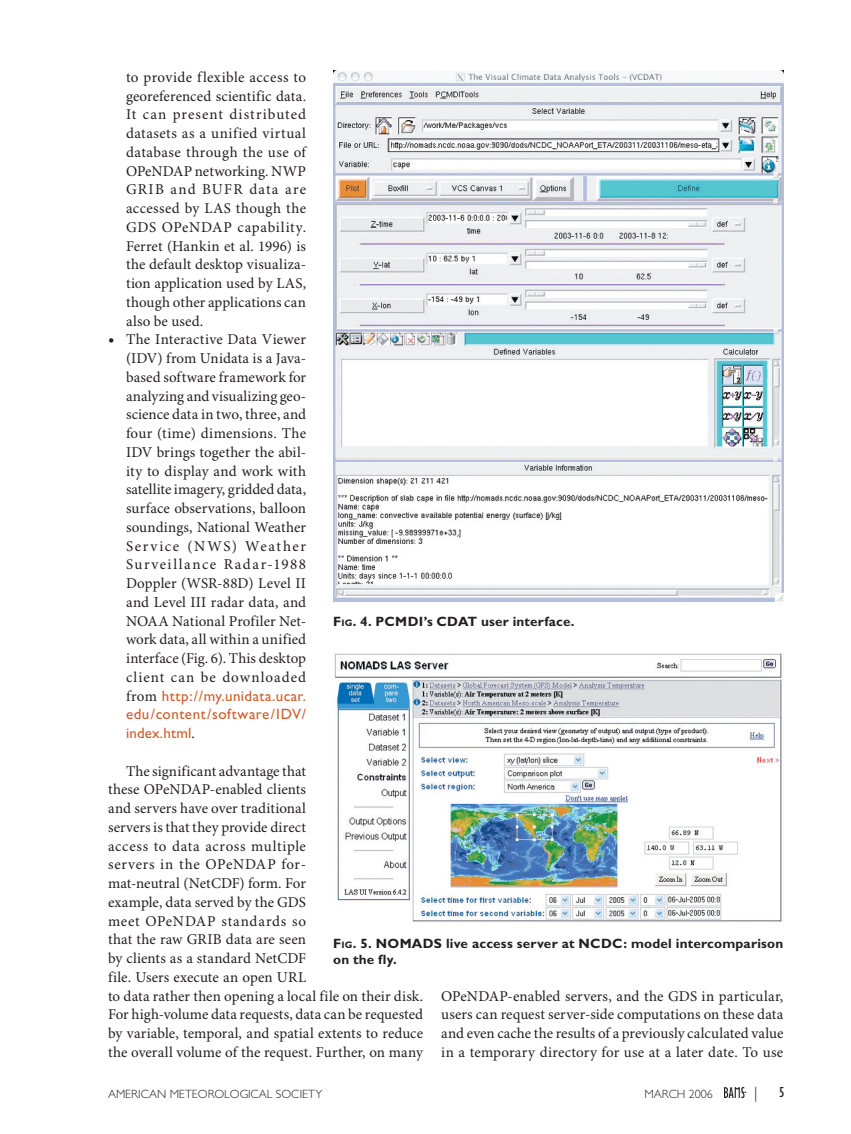
<style>
.page{position:relative;width:851px;height:1134px;background:#fff}
.page>*{position:absolute;margin:0;border:0;box-sizing:border-box;transform-origin:0 0}
.t1{font:15px/18.8px "Minion Pro";letter-spacing:.01em;color:#231f20;text-align:justify}
.t2{font:15px/18.8px "Gill Sans";letter-spacing:.025em;color:#cd5d2b;text-align:justify}
.t3{font:300 15px "Gill Sans";color:#231f20}
.t4{font:condensed 15px "Gill Sans";color:#231f20}
.t5{font:700 13.5px/16.5px "Gill Sans";letter-spacing:.015em;color:#231f20}
.t6{font:300 12px "Gill Sans";color:#231f20}
.s1{font-size:16.5px}
.s2{font-family:"Minion Pro";color:#231f20}
.s3{font-size:9.45px}
</style>
<div class="page">
<img style="left:333px;top:70px;width:450px;height:532px">
<img style="left:334px;top:653px;width:448px;height:269px">
<svg style="left:724px;top:1087px;width:22px;height:11px"></svg>
<p class="t1" style="left:126px;top:68px;width:181px">to provide flexible access to georeferenced scientific data.<br>It can present distributed datasets as a unified virtual database through the use of OPeNDAP networking. NWP GRIB and BUFR data are accessed by LAS though the GDS OPeNDAP capability.<br>Ferret (Hankin et al. 1996) is the default desktop visualiza&shy;tion application used by LAS, though other applications can also be used.</p>
<p class="t1" style="left:126px;top:331px;width:182px;text-indent:-18px"><span class="s1">•</span> The Interactive Data Viewer (IDV) from Unidata is a Java&shy;based software framework for analyzing and visualizing geo&shy;science data in two, three, and four (time) dimensions. The IDV brings together the abil&shy;ity to display and work with satellite imagery, gridded data, surface observations, balloon soundings, National Weather Service (NWS) Weather Surveillance Radar-1988<br>Doppler (WSR-88D) Level II and Level III radar data, and NOAA National Profiler Net&shy;work data, all within a unified interface (Fig. 6). This desktop client can be downloaded</p>
<p class="t2" style="left:126px;top:686px;width:181px"><span class="s2">from</span> http://my.unidata.ucar. edu/content/software/IDV/ index.html<span class="s2">.</span></p>
<p class="t1" style="left:108px;top:762px;width:316px;text-align:left;text-indent:18px">The significant advantage that<br>these OPeNDAP-enabled clients<br>and servers have over traditional<br>servers is that they provide direct<br>access to data across multiple<br>servers in the OPeNDAP for-<br>mat-neutral (NetCDF) form. For<br>example, data served by the GDS<br>meet OPeNDAP standards so<br>that the raw GRIB data are seen<br>by clients as a standard NetCDF<br>file. Users execute an open URL<br>to data rather then opening a local file on their disk.<br>For high-volume data requests, data can be requested by variable, temporal, and spatial extents to reduce the overall volume of the request. Further, on many</p>
<p class="t5" style="left:333px;top:613px;width:243px">F<span class="s3">IG</span>. 4. PCMDI’s CDAT user interface.</p>
<p class="t5" style="left:333px;top:935px;width:451px">F<span class="s3">IG</span>. 5. NOMADS live access server at NCDC: model intercomparison on the fly.</p>
<p class="t1" style="left:441px;top:987px;width:343px">OPeNDAP-enabled servers, and the GDS in particular, users can request server-side computations on these data and even cache the results of a previously calculated value in a temporary directory for use at a later date. To use</p>
<p class="t6" style="left:108px;top:1087px;width:216px">AMERICAN METEOROLOGICAL SOCIETY</p>
<p class="t6" style="left:644px;top:1087px;width:70px">MARCH 2006</p>
<p class="t3" style="left:754px;top:1084px;width:5px">|</p>
<p class="t4" style="left:779px;top:1084px;width:7px">5</p>
</div>
